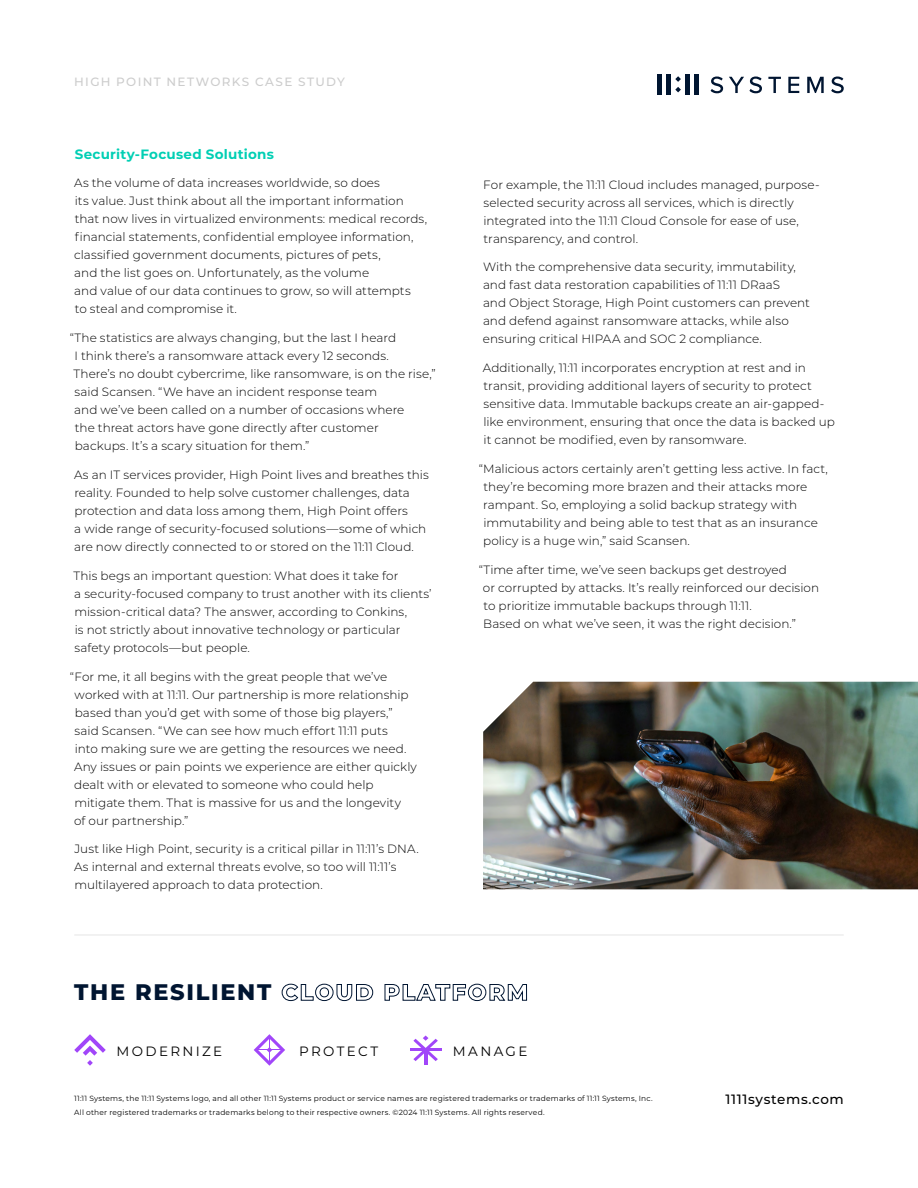
<style>
.page{position:relative;width:918px;height:1188px;background:#fff}
.page>*{position:absolute;margin:0;border:0;box-sizing:border-box;transform-origin:0 0}
.t1{font:800 22.5px "Montserrat";letter-spacing:.075em;color:#001531}
.t2{font:700 13.5px "Montserrat";letter-spacing:.02em;color:#00cfb4}
.t3{font:13.5px "Montserrat";letter-spacing:.18em;color:#000101}
.t4{font:500 13.5px "Montserrat";letter-spacing:.05em;color:#000}
.t5{font:300 12px/18px "Montserrat";letter-spacing:.005em;color:#000}
.t6{font:500 12px "Montserrat";letter-spacing:.115em;color:#ccc}
.t7{font:7.5px/13.5px "Montserrat";letter-spacing:.025em;color:#000101}
</style>
<div class="page">
<svg style="left:711px;top:77px;width:12px;height:16px"></svg>
<svg style="left:729px;top:77px;width:33px;height:16px"></svg>
<svg style="left:768px;top:77px;width:13px;height:16px"></svg>
<svg style="left:788px;top:77px;width:11px;height:16px"></svg>
<svg style="left:807px;top:77px;width:17px;height:16px"></svg>
<svg style="left:831px;top:77px;width:13px;height:16px"></svg>
<hr style="left:658px;top:74px;width:4px;height:20px;background:#001531">
<hr style="left:667px;top:74px;width:4px;height:20px;background:#001531">
<svg style="left:675px;top:76px;width:6px;height:16px"></svg>
<hr style="left:685px;top:74px;width:4px;height:20px;background:#001531">
<hr style="left:694px;top:74px;width:4px;height:20px;background:#001531">
<svg style="left:74px;top:1034px;width:32px;height:32px"></svg>
<svg style="left:254px;top:1034px;width:31px;height:32px"></svg>
<hr style="left:424px;top:1050px;width:3px;height:14px;background:#a146f9">
<hr style="left:410px;top:1049px;width:31px;height:2px;background:#a146f9">
<svg style="left:413px;top:1036px;width:25px;height:25px"></svg>
<hr style="left:74px;top:934px;width:770px;height:2px;background:#eee">
<img style="left:483px;top:682px;width:435px;height:207px">
<p class="t6" style="left:74px;top:73px;width:272px">HIGH POINT NETWORKS CASE STUDY</p>
<p class="t2" style="left:75px;top:144px;width:201px">Security-Focused Solutions</p>
<p class="t5" style="left:74px;top:174px;width:355px">As the volume of data increases worldwide, so does<br>its value. Just think about all the important information that now lives in virtualized environments: medical records, financial statements, confidential employee information, classified government documents, pictures of pets,<br>and the list goes on. Unfortunately, as the volume<br>and value of our data continues to grow, so will attempts<br>to steal and compromise it.</p>
<p class="t5" style="left:74px;top:329px;width:364px;text-indent:-4px">“The statistics are always changing, but the last I heard<br>I think there’s a ransomware attack every 12 seconds.<br>There’s no doubt cybercrime, like ransomware, is on the rise,” said Scansen. “We have an incident response team<br>and we’ve been called on a number of occasions where<br>the threat actors have gone directly after customer<br>backups. It’s a scary situation for them.”</p>
<p class="t5" style="left:74px;top:465px;width:356px">As an IT services provider, High Point lives and breathes this reality. Founded to help solve customer challenges, data protection and data loss among them, High Point offers<br>a wide range of security-focused solutions—some of which are now directly connected to or stored on the 11:11 Cloud.</p>
<p class="t5" style="left:74px;top:566px;width:360px">This begs an important question: What does it take for<br>a security-focused company to trust another with its clients’ mission-critical data? The answer, according to Conkins,<br>is not strictly about innovative technology or particular safety protocols—but people.</p>
<p class="t5" style="left:74px;top:667px;width:344px;text-indent:-4px">“For me, it all begins with the great people that we’ve worked with at 11:11. Our partnership is more relationship based than you’d get with some of those big players,” said Scansen. “We can see how much effort 11:11 puts<br>into making sure we are getting the resources we need.<br>Any issues or pain points we experience are either quickly dealt with or elevated to someone who could help mitigate them. That is massive for us and the longevity<br>of our partnership.”</p>
<p class="t5" style="left:74px;top:840px;width:346px">Just like High Point, security is a critical pillar in 11:11’s DNA.<br>As internal and external threats evolve, so too will 11:11’s multilayered approach to data protection.</p>
<p class="t5" style="left:483px;top:175px;width:338px">For example, the 11:11 Cloud includes managed, purpose&shy;selected security across all services, which is directly integrated into the 11:11 Cloud Console for ease of use, transparency, and control.</p>
<p class="t5" style="left:483px;top:258px;width:329px">With the comprehensive data security, immutability, and fast data restoration capabilities of 11:11 DRaaS<br>and Object Storage, High Point customers can prevent and defend against ransomware attacks, while also ensuring critical HIPAA and SOC 2 compliance.</p>
<p class="t5" style="left:483px;top:358px;width:354px">Additionally, 11:11 incorporates encryption at rest and in transit, providing additional layers of security to protect sensitive data. Immutable backups create an air-gapped&shy;like environment, ensuring that once the data is backed up it cannot be modified, even by ransomware.</p>
<p class="t5" style="left:483px;top:459px;width:346px;text-indent:-4px">“Malicious actors certainly aren’t getting less active. In fact, they’re becoming more brazen and their attacks more rampant. So, employing a solid backup strategy with immutability and being able to test that as an insurance policy is a huge win,” said Scansen.</p>
<p class="t5" style="left:483px;top:560px;width:338px;text-indent:-4px">“Time after time, we’ve seen backups get destroyed<br>or corrupted by attacks. It’s really reinforced our decision to prioritize immutable backups through 11:11.<br>Based on what we’ve seen, it was the right decision.”</p>
<h1 class="t1" style="left:74px;top:976px;width:455px">THE RESILIENT CLOUD PLATFORM</h1>
<p class="t3" style="left:117px;top:1042px;width:107px">MODERNIZE</p>
<p class="t3" style="left:299px;top:1042px;width:81px">PROTECT</p>
<p class="t3" style="left:453px;top:1042px;width:76px">MANAGE</p>
<p class="t7" style="left:74px;top:1091px;width:580px">11:11 Systems, the 11:11 Systems logo, and all other 11:11 Systems product or service names are registered trademarks or trademarks of 11:11 Systems, Inc.<br>All other registered trademarks or trademarks belong to their respective owners. ©2024 11:11 Systems. All rights reserved.</p>
<p class="t4" style="left:726px;top:1090px;width:120px">1111systems.com</p>
</div>
